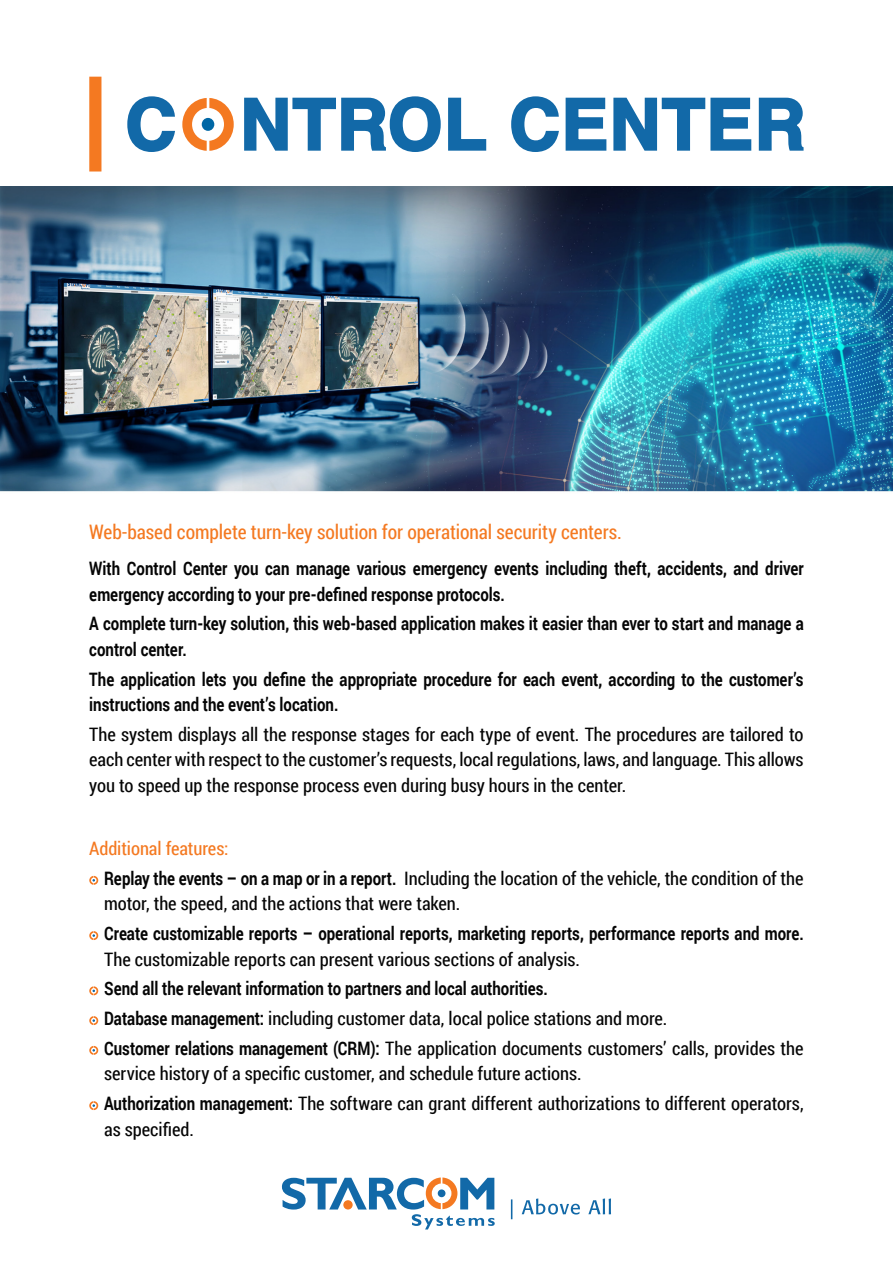
<style>
.page{position:relative;width:893px;height:1263px;background:#fff}
.page>*{position:absolute;margin:0;border:0;box-sizing:border-box;transform-origin:0 0}
.t1{font:700 70.35px "Helvetica LT Std";letter-spacing:.02em;color:#1269a8}
.t2{font:19.95px "Roboto Condensed";letter-spacing:-.005em;color:#f47921}
.t3{font:18.6px/25.5px "Roboto Condensed";letter-spacing:-.005em;color:#050505}
.t4{font:700 18.6px/25.5px "Roboto";color:#050505;scale:.81 1}
.t5{font:18.6px "Roboto Condensed";letter-spacing:-.005em;color:#f47921}
.s1{font-family:"Roboto";font-weight:700}
.s2{font-family:"Roboto Condensed";font-weight:400}
</style>
<div class="page">
<div style="left:89px;top:77px;width:12px;height:94px;background:#f47921"></div>
<svg style="left:244px;top:96px;width:243px;height:56px"></svg>
<svg style="left:511px;top:96px;width:241px;height:56px"></svg>
<svg style="left:758px;top:97px;width:46px;height:54px"></svg>
<svg style="left:127px;top:96px;width:107px;height:56px"></svg>
<svg style="left:282px;top:1177px;width:213px;height:52px"></svg>
<svg style="left:511px;top:1198px;width:100px;height:21px"></svg>
<svg style="left:89px;top:876px;width:9px;height:9px"></svg>
<svg style="left:89px;top:931px;width:9px;height:9px"></svg>
<svg style="left:89px;top:986px;width:9px;height:9px"></svg>
<svg style="left:89px;top:1016px;width:9px;height:9px"></svg>
<svg style="left:89px;top:1046px;width:9px;height:9px"></svg>
<svg style="left:89px;top:1101px;width:9px;height:9px"></svg>
<img style="left:0;top:187px;width:893px;height:305px">
<p class="t1" style="left:125px;top:82px;width:52px">C</p>
<p class="t1" style="left:241px;top:82px;width:566px">NTROL CENTER</p>
<p class="t2" style="left:89px;top:518px;width:534px">Web-based complete turn-key solution for operational security centers.</p>
<p class="t4" style="left:89px;top:555px;width:883px">With Control Center you can manage various emergency events including theft, accidents, and driver emergency according to your pre-defined response protocols.</p>
<p class="t4" style="left:89px;top:610px;width:884px">A complete turn-key solution, this web-based application makes it easier than ever to start and manage a control center.</p>
<p class="t4" style="left:89px;top:665px;width:883px">The application lets you define the appropriate procedure for each event, according to the customer s’ instructions and the event s’ location.</p>
<p class="t3" style="left:89px;top:721px;width:716px;text-align:justify">The system displays all the response stages for each type of event. The procedures are tailored to each center with respect to the customer s’ requests, local regulations, laws, and language. This allows you to speed up the response process even during busy hours in the center.</p>
<p class="t5" style="left:89px;top:835px;width:141px">Additional features:</p>
<p class="t3" style="left:104px;top:865px;width:701px"><span class="s1">Replay the events – on a map or in a report.</span> Including the location of the vehicle, the condition of the motor, the speed, and the actions that were taken.</p>
<p class="t4" style="left:104px;top:920px;width:865px">Create customizable reports – operational reports, marketing reports, performance reports and more.<br><span class="s2">The customizable reports can present various sections of analysis.</span></p>
<p class="t4" style="left:104px;top:975px;width:549px">Send all the relevant information to partners and local authorities.</p>
<p class="t3" style="left:104px;top:1005px;width:565px"><span class="s1">Database management:</span> including customer data, local police stations and more.</p>
<p class="t3" style="left:104px;top:1035px;width:701px"><span class="s1">Customer relations management (CRM :)</span> The application documents customers’ calls, provides the service history of a specific customer, and schedule future actions.</p>
<p class="t3" style="left:104px;top:1090px;width:701px"><span class="s1">Authorization management:</span> The software can grant different authorizations to different operators, as specified.</p>
</div>
